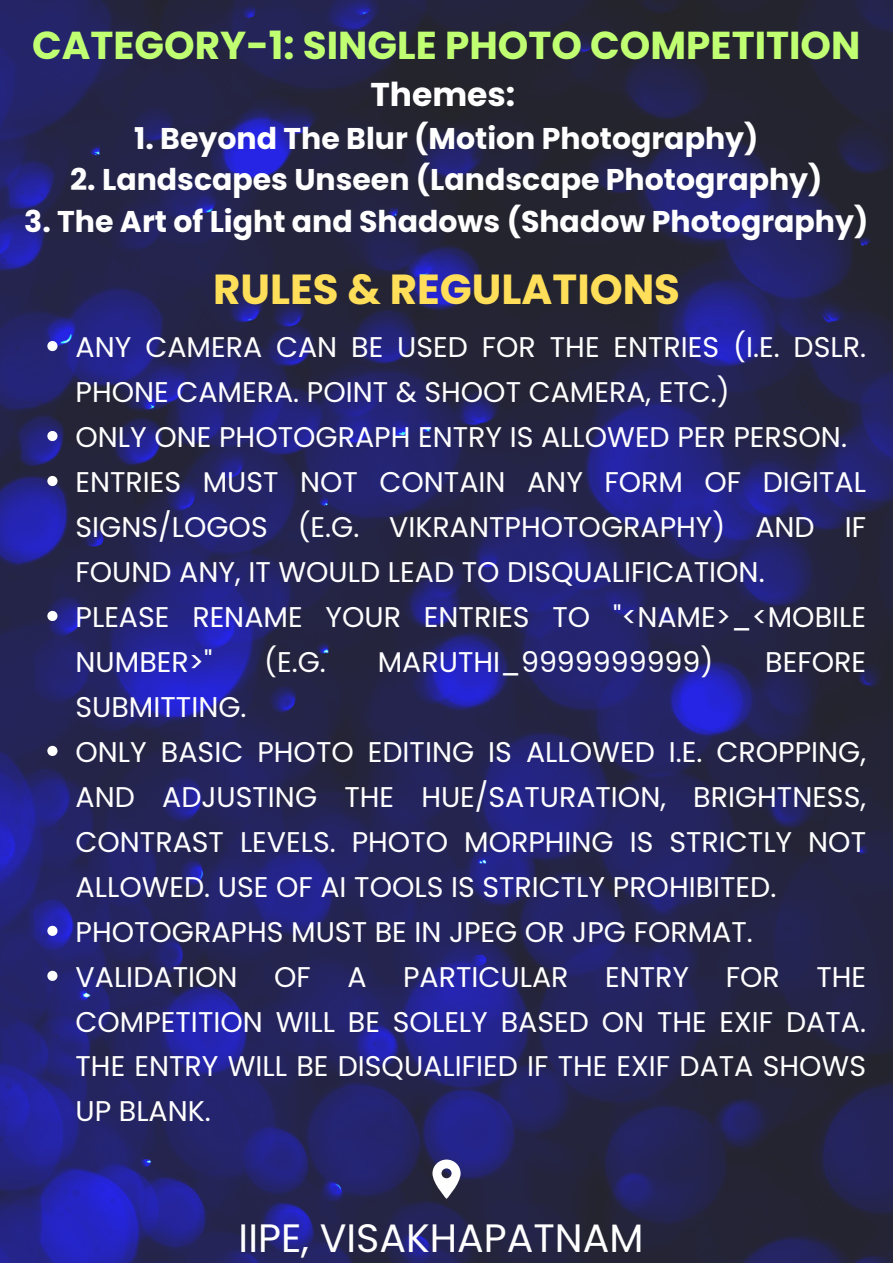
<style>
.page{position:relative;width:893px;height:1264px;background:#fff}
.page>*{position:absolute;margin:0;border:0;box-sizing:border-box;transform-origin:0 0}
.t1{font:700 42px "Poppins";color:#ffde59}
.t2{font:39.6px "Poppins";color:#fff}
.t3{font:700 38.85px "Poppins";color:#c1ff72}
.t4{font:700 32.85px "Poppins";color:#fff}
.t5{font:700 30px "Poppins";color:#fff}
.t6{font:28.5px/45px "Poppins";color:#fff;text-align:justify}
</style>
<div class="page">
<img style="left:0;top:0;width:892px;height:1262px">
<svg style="left:47px;top:341px;width:10px;height:10px"></svg>
<svg style="left:47px;top:431px;width:10px;height:10px"></svg>
<svg style="left:47px;top:476px;width:10px;height:10px"></svg>
<svg style="left:47px;top:611px;width:10px;height:10px"></svg>
<svg style="left:47px;top:745px;width:10px;height:11px"></svg>
<svg style="left:47px;top:925px;width:10px;height:10px"></svg>
<svg style="left:47px;top:970px;width:10px;height:10px"></svg>
<svg style="left:432px;top:1159px;width:28px;height:39px"></svg>
<p class="t3" style="left:32px;top:18px;width:829px">CATEGORY-1: SINGLE PHOTO COMPETITION</p>
<p class="t4" style="left:370px;top:71px;width:146px">Themes:</p>
<p class="t5" style="left:134px;top:117px;width:625px">1. Beyond The Blur (Motion Photography)</p>
<p class="t5" style="left:70px;top:159px;width:753px">2. Landscapes Unseen (Landscape Photography)</p>
<p class="t5" style="left:24px;top:200px;width:845px">3. The Art of Light and Shadows (Shadow Photography)</p>
<p class="t1" style="left:213px;top:260px;width:468px">RULES &amp; REGULATIONS</p>
<p class="t6" style="left:76px;top:324px;width:792px">ANY CAMERA CAN BE USED FOR THE ENTRIES (I.E. DSLR.<br>PHONE CAMERA. POINT &amp; SHOOT CAMERA, ETC.)</p>
<p class="t6" style="left:76px;top:414px;width:772px">ONLY ONE PHOTOGRAPH ENTRY IS ALLOWED PER PERSON.</p>
<p class="t6" style="left:76px;top:459px;width:792px">ENTRIES MUST NOT CONTAIN ANY FORM OF DIGITAL SIGNS/LOGOS (E.G. VIKRANTPHOTOGRAPHY) AND IF FOUND ANY, IT WOULD LEAD TO DISQUALIFICATION.</p>
<p class="t6" style="left:76px;top:594px;width:792px">PLEASE RENAME YOUR ENTRIES TO "&lt;NAME&gt;_&lt;MOBILE<br>NUMBER&gt;"</p>
<p class="t6" style="left:264px;top:639px;width:63px">(E.G.</p>
<p class="t6" style="left:378px;top:639px;width:337px">MARUTHI_9999999999)</p>
<p class="t6" style="left:765px;top:639px;width:102px">BEFORE</p>
<p class="t6" style="left:76px;top:684px;width:172px">SUBMITTING.</p>
<p class="t6" style="left:76px;top:729px;width:792px">ONLY BASIC PHOTO EDITING IS ALLOWED I.E. CROPPING, AND ADJUSTING THE HUE/SATURATION, BRIGHTNESS, CONTRAST LEVELS. PHOTO MORPHING IS STRICTLY NOT ALLOWED. USE OF AI TOOLS IS STRICTLY PROHIBITED.</p>
<p class="t6" style="left:76px;top:909px;width:678px">PHOTOGRAPHS MUST BE IN JPEG OR JPG FORMAT.</p>
<p class="t6" style="left:76px;top:954px;width:163px">VALIDATION</p>
<p class="t6" style="left:274px;top:954px;width:38px">OF</p>
<p class="t6" style="left:347px;top:954px;width:21px">A</p>
<p class="t6" style="left:403px;top:954px;width:167px">PARTICULAR</p>
<p class="t6" style="left:605px;top:954px;width:85px">ENTRY</p>
<p class="t6" style="left:725px;top:954px;width:56px">FOR</p>
<p class="t6" style="left:76px;top:954px;width:792px;text-indent:740px">THE COMPETITION WILL BE SOLELY BASED ON THE EXIF DATA.<br>THE ENTRY WILL BE DISQUALIFIED IF THE EXIF DATA SHOWS UP BLANK.</p>
<p class="t2" style="left:238px;top:1210px;width:406px">IIPE, VISAKHAPATNAM</p>
</div>
